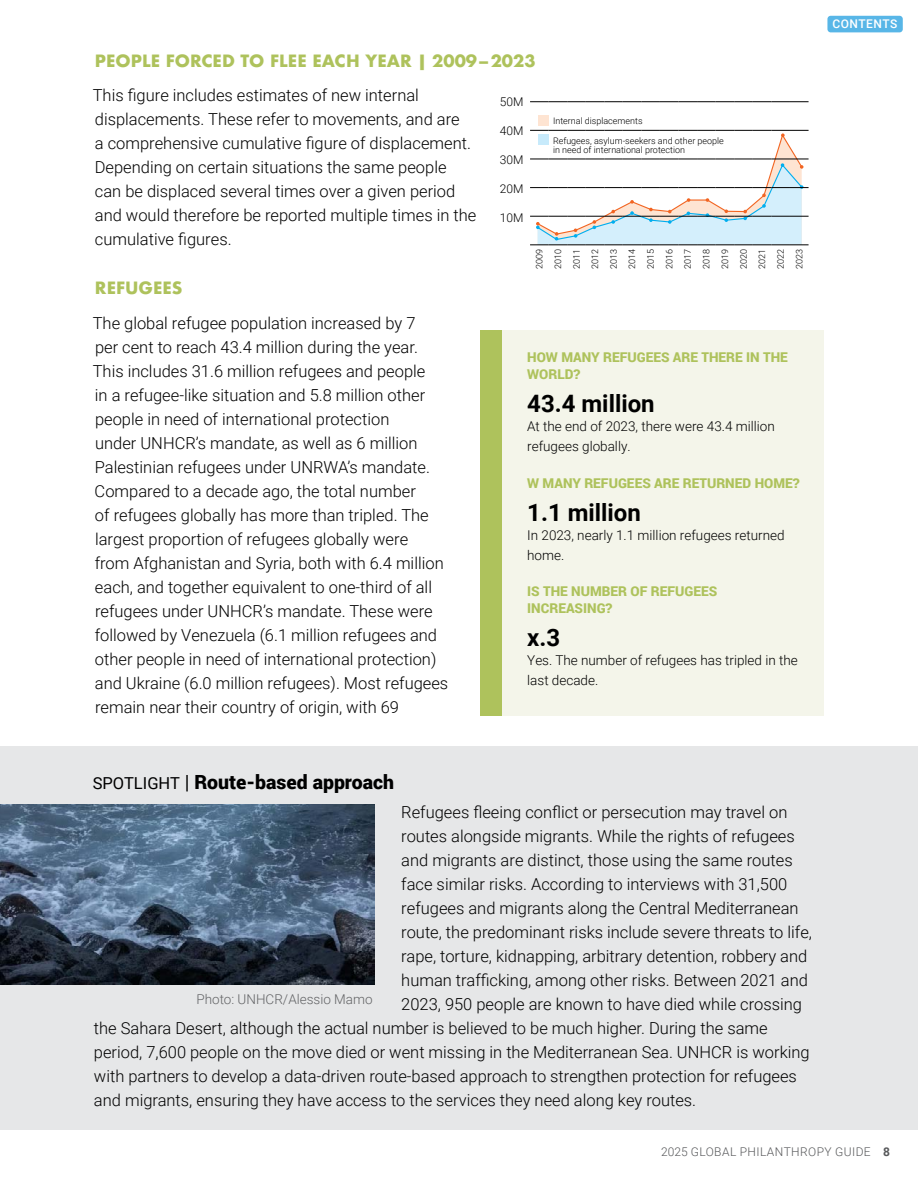
<style>
.page{position:relative;width:918px;height:1188px;background:#fff}
.page>*{position:absolute;margin:0;border:0;box-sizing:border-box;transform-origin:0 0}
.t1{font:700 24px "Roboto";color:#000}
.t2{font:900 19.5px "Roboto";color:#000}
.t3{font:300 16.5px/24px "Roboto";color:#000}
.t4{font:700 16.5px "Futura";color:#aec25c}
.t5{font:300 13.5px/19.5px "Roboto";color:#000}
.t6{font:900 13.5px/16.5px "Roboto";color:#aec25c}
.t7{font:300 13.5px "Roboto";color:#636466}
.t8{font:300 12px "Roboto";letter-spacing:.035em;color:#58595b}
.t9{font:300 12px "Roboto";color:#000}
.t10{font:500 12px "Roboto";letter-spacing:.035em;color:#fff}
.t11{font:300 9px/18.6px "Roboto";color:#000;text-align:justify}
.s1{font-weight:400;font-size:16.5px}
.s2{font-weight:400}
.s3{font-weight:700}
</style>
<div class="page">
<div style="left:827px;top:16px;width:76px;height:16px;background:#58b6e7;border-radius:3px"></div>
<div style="left:502px;top:330px;width:322px;height:386px;background:#f4f5ea"></div>
<div style="left:481px;top:330px;width:21px;height:386px;background:#aec25c"></div>
<div style="left:0;top:746px;width:918px;height:384px;background:#e6e7e8"></div>
<img style="left:0;top:805px;width:374px;height:180px">
<svg style="left:530px;top:101px;width:279px;height:1px"></svg>
<svg style="left:530px;top:130px;width:279px;height:116px"></svg>
<div style="left:538px;top:115px;width:11px;height:11px;background:#fee4d2"></div>
<div style="left:538px;top:135px;width:11px;height:10px;background:#c7eafb"></div>
<p class="t4" style="left:95px;top:48px;width:442px">PEOPLE FORCED TO FLEE EACH YEAR | 2009–2023</p>
<p class="t3" style="left:93px;top:83px;width:385px">This figure includes estimates of new internal displacements. These refer to movements, and are<br>a comprehensive cumulative figure of displacement.<br>Depending on certain situations the same people<br>can be displaced several times over a given period and would therefore be reported multiple times in the cumulative figures.</p>
<p class="t4" style="left:95px;top:276px;width:89px">REFUGEES</p>
<p class="t3" style="left:93px;top:310px;width:357px">The global refugee population increased by 7<br>per cent to reach 43.4 million during the year.<br>This includes 31.6 million refugees and people<br>in a refugee-like situation and 5.8 million other people in need of international protection<br>under UNHCR’s mandate, as well as 6 million Palestinian refugees under UNRWA’s mandate.<br>Compared to a decade ago, the total number<br>of refugees globally has more than tripled. The largest proportion of refugees globally were<br>from Afghanistan and Syria, both with 6.4 million each, and together equivalent to one-third of all refugees under UNHCR’s mandate. These were followed by Venezuela (6.1 million refugees and other people in need of international protection) and Ukraine (6.0 million refugees). Most refugees remain near their country of origin, with 69</p>
<p class="t9" style="left:500px;top:94px;width:25px">50M</p>
<p class="t9" style="left:500px;top:122px;width:25px">40M</p>
<p class="t9" style="left:500px;top:151px;width:25px">30M</p>
<p class="t9" style="left:500px;top:180px;width:25px">20M</p>
<p class="t9" style="left:500px;top:209px;width:25px">10M</p>
<p class="t11" style="left:553px;top:111px;width:91px">Internal displacements</p>
<p class="t11" style="left:553px;top:136px;width:172px;line-height:9px">Refugees, asylum-seekers and other people in need of international protection</p>
<p class="t11" style="left:530px;top:269px;width:21px;rotate:-90deg">2009<br>2010<br>2011<br>2012<br>2013<br>2014<br>2015<br>2016<br>2017<br>2018<br>2019<br>2020<br>2021<br>2022<br>2023</p>
<p class="t6" style="left:527px;top:349px;width:262px">HOW MANY REFUGEES ARE THERE IN THE<br>WORLD?</p>
<h1 class="t1" style="left:527px;top:387px;width:129px">43.4 million</h1>
<p class="t5" style="left:527px;top:416px;width:249px">At the end of 2023, there were 43.4 million refugees globally.</p>
<p class="t6" style="left:527px;top:474px;width:274px">W MANY REFUGEES ARE RETURNED HOME?</p>
<h1 class="t1" style="left:527px;top:495px;width:115px">1.1 million</h1>
<p class="t5" style="left:527px;top:525px;width:259px">In 2023, nearly 1.1 million refugees returned home.</p>
<p class="t6" style="left:527px;top:583px;width:192px">IS THE NUMBER OF REFUGEES<br>INCREASING?</p>
<h1 class="t1" style="left:527px;top:621px;width:34px">x.3</h1>
<p class="t5" style="left:527px;top:650px;width:272px">Yes. The number of refugees has tripled in the last decade.</p>
<p class="t10" style="left:833px;top:16px;width:66px">CONTENTS</p>
<p class="t2" style="left:93px;top:768px;width:303px"><span class="s1">SPOTLIGHT</span> <span class="s2">|</span> Route-based approach</p>
<p class="t3" style="left:401px;top:800px;width:388px">Refugees fleeing conflict or persecution may travel on</p>
<p class="t3" style="left:401px;top:824px;width:395px">routes alongside migrants. While the rights of refugees</p>
<p class="t3" style="left:401px;top:848px;width:393px">and migrants are distinct, those using the same routes</p>
<p class="t3" style="left:401px;top:872px;width:387px">face similar risks. According to interviews with 31,500</p>
<p class="t3" style="left:401px;top:896px;width:399px">refugees and migrants along the Central Mediterranean</p>
<p class="t3" style="left:401px;top:920px;width:412px">route, the predominant risks include severe threats to life,</p>
<p class="t3" style="left:401px;top:944px;width:408px">rape, torture, kidnapping, arbitrary detention, robbery and</p>
<p class="t3" style="left:401px;top:968px;width:408px">human trafficking, among other risks. Between 2021 and</p>
<p class="t3" style="left:401px;top:992px;width:402px">2023, 950 people are known to have died while crossing</p>
<p class="t3" style="left:94px;top:1016px;width:675px">the Sahara Desert, although the actual number is believed to be much higher. During the same</p>
<p class="t3" style="left:94px;top:1040px;width:717px">period, 7,600 people on the move died or went missing in the Mediterranean Sea. UNHCR is working</p>
<p class="t3" style="left:94px;top:1064px;width:705px">with partners to develop a data-driven route-based approach to strengthen protection for refugees</p>
<p class="t3" style="left:94px;top:1088px;width:604px">and migrants, ensuring they have access to the services they need along key routes.</p>
<p class="t7" style="left:196px;top:990px;width:178px">Photo: UNHCR/Alessio Mamo</p>
<p class="t8" style="left:661px;top:1143px;width:231px">2025 GLOBAL PHILANTHROPY GUIDE <span class="s3">8</span></p>
</div>
